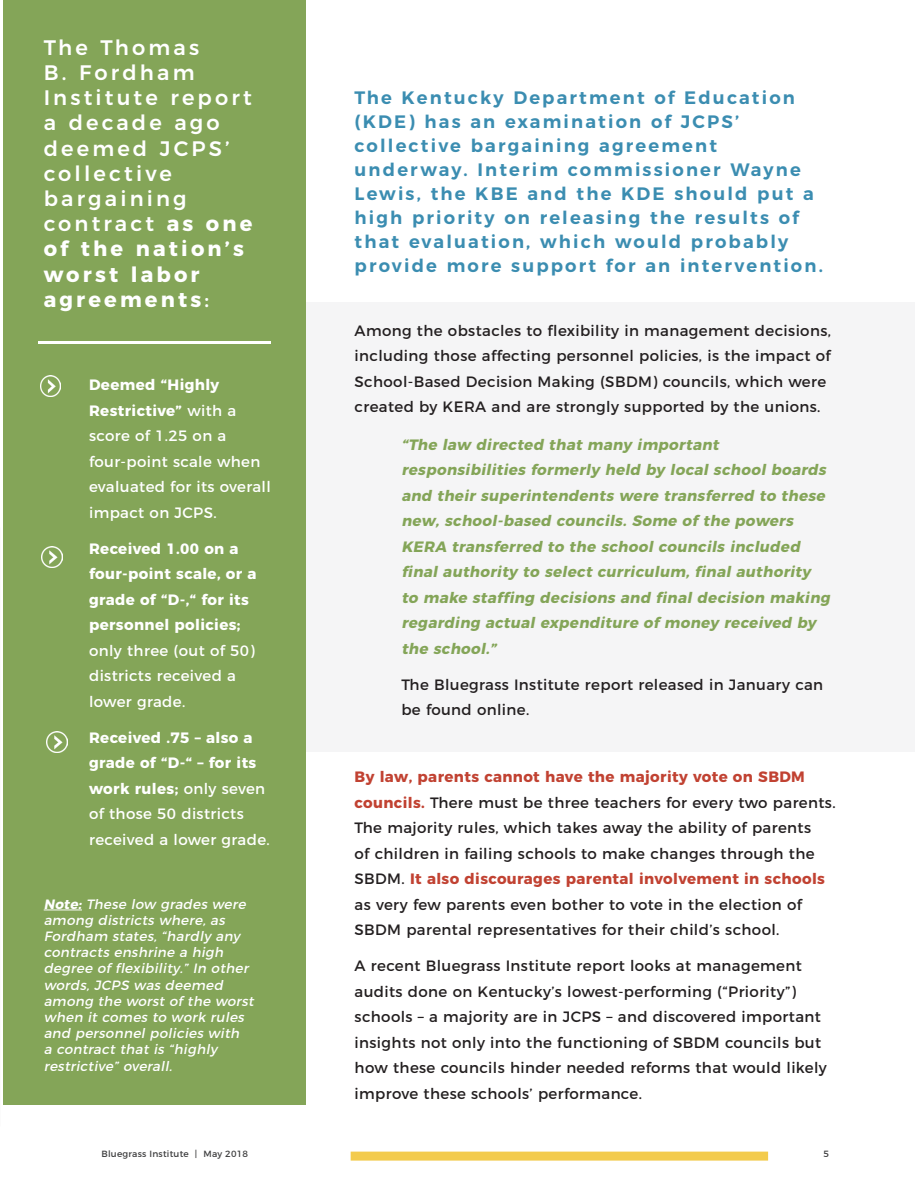
<style>
.page{position:relative;width:918px;height:1188px;background:#fff}
.page>*{position:absolute;margin:0;border:0;box-sizing:border-box;transform-origin:0 0}
.Page_Title{font:500 21px/25.2px "Montserrat";letter-spacing:.15em;color:#fff}
.Page_Subtitle{font:600 18px/24px "Montserrat";letter-spacing:.12em;color:#3b8db1}
.t1{font:15px/25.5px "Montserrat";letter-spacing:.025em;color:#231f20}
.t2{font:italic 700 15px/25.5px "Montserrat";letter-spacing:.025em;color:#84a558}
.t3{font:15px/25.5px "Montserrat";letter-spacing:.025em;color:#fff}
.t4{font:700 15px/25.5px "Montserrat";letter-spacing:.025em;color:#fff}
.t5{font:italic 13.5px/16.2px "Montserrat";color:#fff}
.t6{font:9px "Montserrat";letter-spacing:.025em;color:#3e3e3f}
.s1{font-weight:700}
.s2{font-weight:400}
.s3{font-weight:700;color:#c14232}
</style>
<div class="page">
<div style="left:300px;top:302px;width:615px;height:450px;background:#f5f5f6"></div>
<div style="left:3px;top:0;width:303px;height:1105px;background:#84a558"></div>
<hr style="left:44px;top:910px;width:38px;height:1px;background:#fff">
<img style="left:40px;top:376px;width:21px;height:21px">
<img style="left:42px;top:547px;width:21px;height:20px">
<img style="left:47px;top:732px;width:21px;height:20px">
<hr style="left:38px;top:341px;width:233px;height:2px;background:#fff">
<div style="left:351px;top:1152px;width:417px;height:9px;background:#f3cb4d"></div>
<p class="Page_Title" style="left:44px;top:33px;width:210px">The Thomas<br>B. Fordham<br>Institute report a decade ago deemed JCPS’ collective bargaining contract <span class="s1">as one of the nation’s worst labor agreements</span>:</p>
<p class="t3" style="left:89px;top:371px;width:183px"><span class="s1">Deemed “Highly<br>Restrictive”</span> with a score of 1.25 on a four-point scale when evaluated for its overall impact on JCPS.</p>
<p class="t4" style="left:89px;top:535px;width:169px">Received 1.00 on a four-point scale, or a grade of “D-,“ for its personnel policies; <span class="s2">only three (out of 50) districts received a lower grade.</span></p>
<p class="t3" style="left:89px;top:724px;width:182px"><span class="s1">Received .75 – also a grade of “D-“ – for its work rules;</span> only seven of those 50 districts received a lower grade.</p>
<p class="t5" style="left:44px;top:895px;width:215px"><span class="s1">Note:</span> These low grades were among districts where, as<br>Fordham states, “hardly any contracts enshrine a high degree of flexibility.” In other words, JCPS was deemed among the worst of the worst when it comes to work rules and personnel policies with a contract that is “highly restrictive” overall.</p>
<p class="Page_Subtitle" style="left:355px;top:84px;width:470px">The Kentucky Department of Education (KDE) has an examination of JCPS’ collective bargaining agreement underway. Interim commissioner Wayne Lewis, the KBE and the KDE should put a high priority on releasing the results of that evaluation, which would probably provide more support for an intervention.</p>
<p class="t1" style="left:355px;top:316px;width:478px">Among the obstacles to flexibility in management decisions, including those affecting personnel policies, is the impact of School-Based Decision Making (SBDM) councils, which were created by KERA and are strongly supported by the unions.</p>
<p class="t2" style="left:401px;top:431px;width:434px">“The law directed that many important responsibilities formerly held by local school boards and their superintendents were transferred to these new, school-based councils. Some of the powers KERA transferred to the school councils included final authority to select curriculum, final authority to make staffing decisions and final decision making regarding actual expenditure of money received by the school.”</p>
<p class="t1" style="left:401px;top:670px;width:423px">The Bluegrass Institute report released in January can be found online.</p>
<p class="t1" style="left:355px;top:763px;width:483px"><span class="s3">By law, parents cannot have the majority vote on SBDM councils.</span> There must be three teachers for every two parents.<br>The majority rules, which takes away the ability of parents<br>of children in failing schools to make changes through the SBDM. <span class="s3">It also discourages parental involvement in schools </span>as very few parents even bother to vote in the election of SBDM parental representatives for their child’s school.</p>
<p class="t1" style="left:355px;top:952px;width:474px">A recent Bluegrass Institute report looks at management audits done on Kentucky’s lowest-performing (“Priority”) schools – a majority are in JCPS – and discovered important insights not only into the functioning of SBDM councils but how these councils hinder needed reforms that would likely improve these schools’ performance.</p>
<p class="t6" style="left:102px;top:1146px;width:148px">Bluegrass Institute | May 2018</p>
<p class="t6" style="left:824px;top:1146px;width:7px">5</p>
</div>
